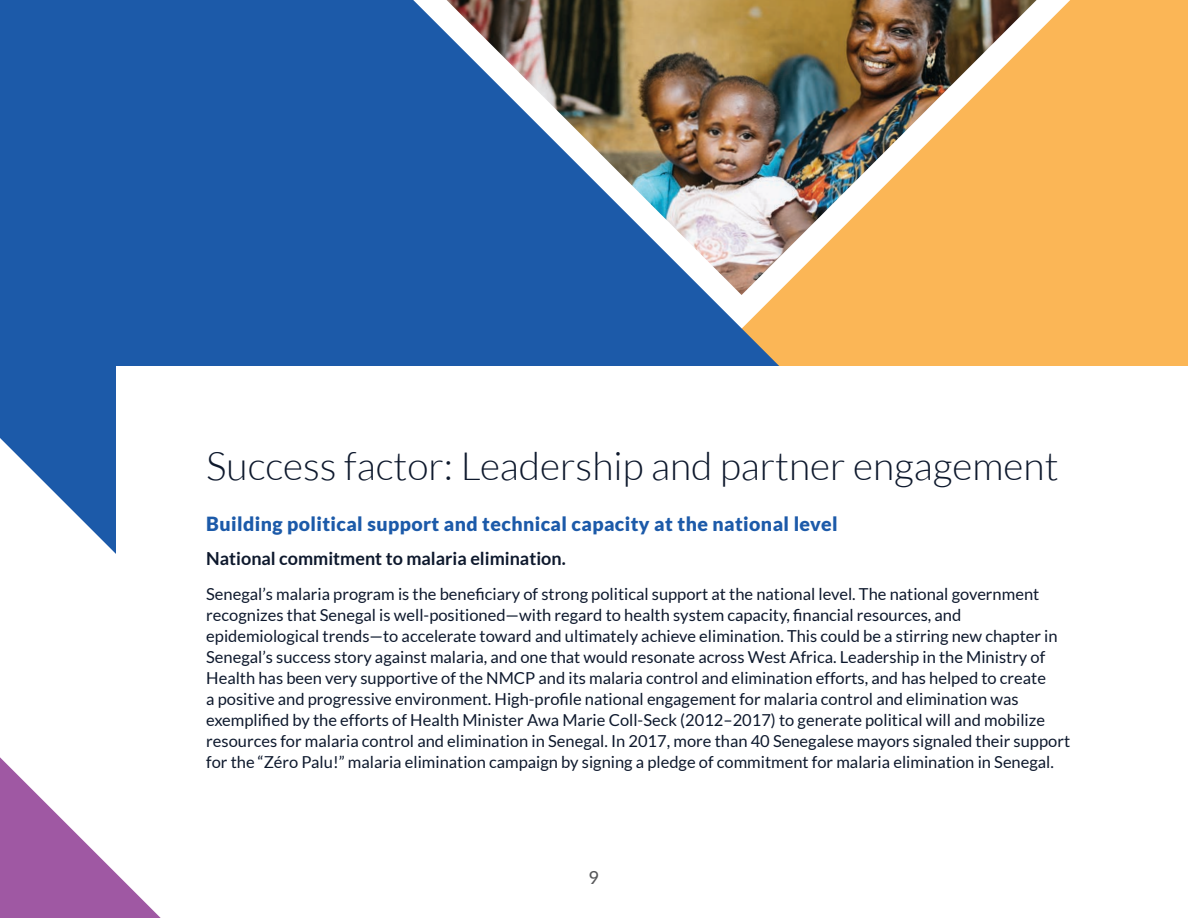
<style>
.page{position:relative;width:1188px;height:918px;background:#fff}
.page>*{position:absolute;margin:0;border:0;box-sizing:border-box;transform-origin:0 0}
.t1{font:300 39px "Lato";color:#0e192d}
.t2{font:900 19.5px "Lato";letter-spacing:.02em;color:#1c5aa9}
.t3{font:700 18px "Lato";color:#0e192d}
.page-number{font:500 18px "Lato";color:#57585a}
.body{font:16.5px/21px "Lato";color:#0e192d}
</style>
<div class="page">
<div style="left:803px;top:0;width:385px;height:366px;background:#fbb656"></div>
<div style="left:0;top:0;width:803px;height:554px;background:#1c5aa9"></div>
<svg style="left:0;top:757px;width:161px;height:161px"></svg>
<img style="left:447px;top:0;width:590px;height:295px">
<div style="left:117px;top:366px;width:1071px;height:463px;background:#fff"></div>
<p class="t1" style="left:206px;top:445px;width:854px">Success factor: Leadership and partner engagement</p>
<p class="t2" style="left:206px;top:512px;width:633px">Building political support and technical capacity at the national level</p>
<p class="t3" style="left:206px;top:548px;width:361px">National commitment to malaria elimination.</p>
<p class="body" style="left:206px;top:583px;width:865px">Senegal’s malaria program is the beneficiary of strong political support at the national level. The national government recognizes that Senegal is well-positioned—with regard to health system capacity, financial resources, and epidemiological trends—to accelerate toward and ultimately achieve elimination. This could be a stirring new chapter in Senegal’s success story against malaria, and one that would resonate across West Africa. Leadership in the Ministry of Health has been very supportive of the NMCP and its malaria control and elimination efforts, and has helped to create<br>a positive and progressive environment. High-profile national engagement for malaria control and elimination was exemplified by the efforts of Health Minister Awa Marie Coll-Seck (2012–2017) to generate political will and mobilize resources for malaria control and elimination in Senegal. In 2017, more than 40 Senegalese mayors signaled their support for the “Zéro Palu!” malaria elimination campaign by signing a pledge of commitment for malaria elimination in Senegal.</p>
<p class="page-number" style="left:589px;top:865px;width:12px">9</p>
</div>
